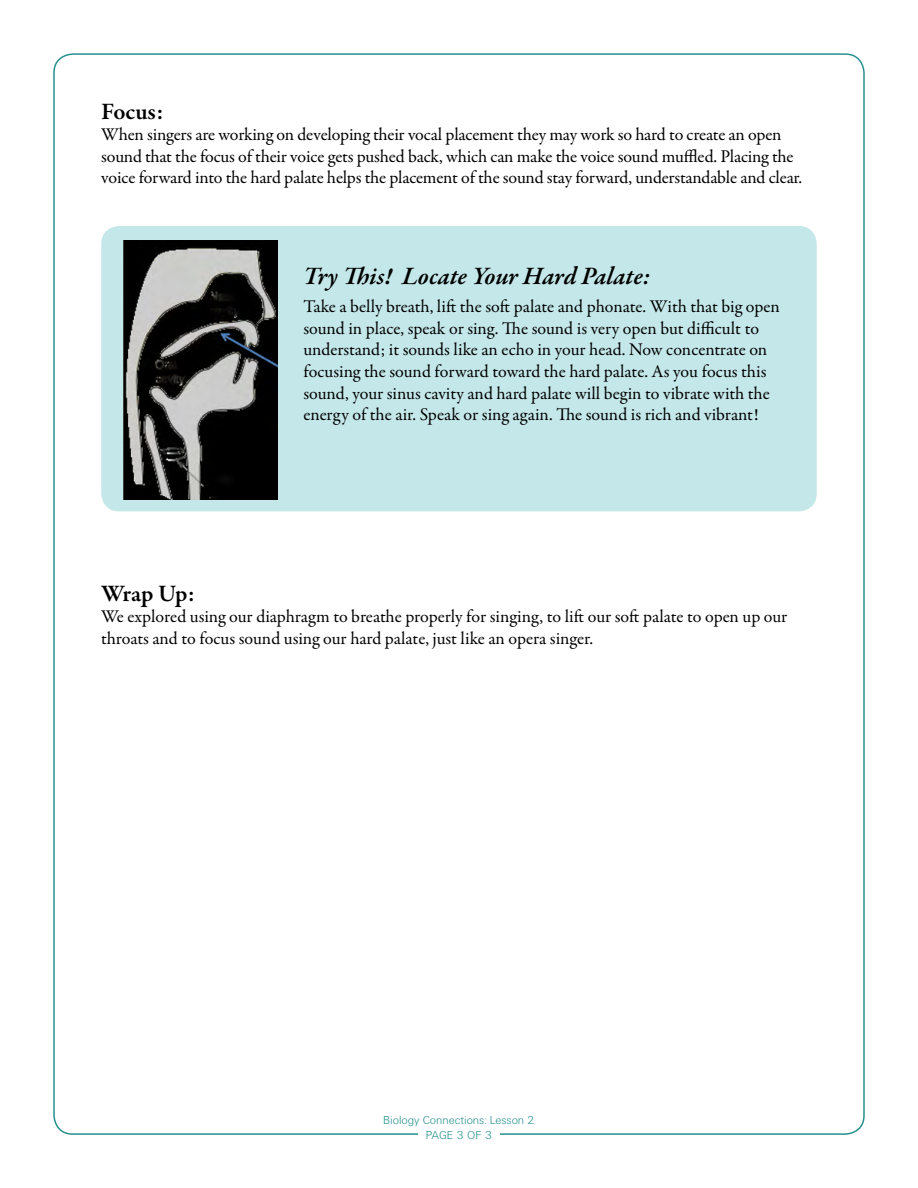
<style>
.page{position:relative;width:918px;height:1188px;background:#fff}
.page>*{position:absolute;margin:0;border:0;box-sizing:border-box;transform-origin:0 0}
.t1{font:italic 600 25.5px "Garamond Premr Pro";color:#000}
.t2{font:600 24px "Garamond Premr Pro";letter-spacing:-.01em;color:#000}
.t3{font:18px/21.6px "Garamond Premr Pro";letter-spacing:-.005em;color:#000}
.t4{font:300 12px "Unitus LH";color:#26908f}
</style>
<div class="page">
<div style="left:101px;top:226px;width:716px;height:285px;background:#c4e7e9;border-radius:18px"></div>
<img style="left:124px;top:240px;width:153px;height:260px">
<h2 class="t2" style="left:101px;top:97px;width:64px">Focus:</h2>
<p class="t3" style="left:101px;top:124px;width:703px">When singers are working on developing their vocal placement they may work so hard to create an open sound that the focus of their voice gets pushed back, which can make the voice sound muffled. Placing the voice forward into the hard palate helps the placement of the sound stay forward, understandable and clear.</p>
<h1 class="t1" style="left:303px;top:260px;width:349px">Try This! Locate Your Hard Palate:</h1>
<p class="t3" style="left:303px;top:296px;width:478px">Take a belly breath, lift the soft palate and phonate. With that big open sound in place, speak or sing. The sound is very open but difficult to understand; it sounds like an echo in your head. Now concentrate on focusing the sound forward toward the hard palate. As you focus this sound, your sinus cavity and hard palate will begin to vibrate with the energy of the air. Speak or sing again. The sound is rich and vibrant!</p>
<h2 class="t2" style="left:101px;top:579px;width:95px">Wrap Up:</h2>
<p class="t3" style="left:101px;top:606px;width:688px">We explored using our diaphragm to breathe properly for singing, to lift our soft palate to open up our throats and to focus sound using our hard palate, just like an opera singer.</p>
<p class="t4" style="left:383px;top:1113px;width:153px">Biology Connections: Lesson 2</p>
<p class="t4" style="left:426px;top:1128px;width:68px">Page 3 o f 3</p>
</div>
